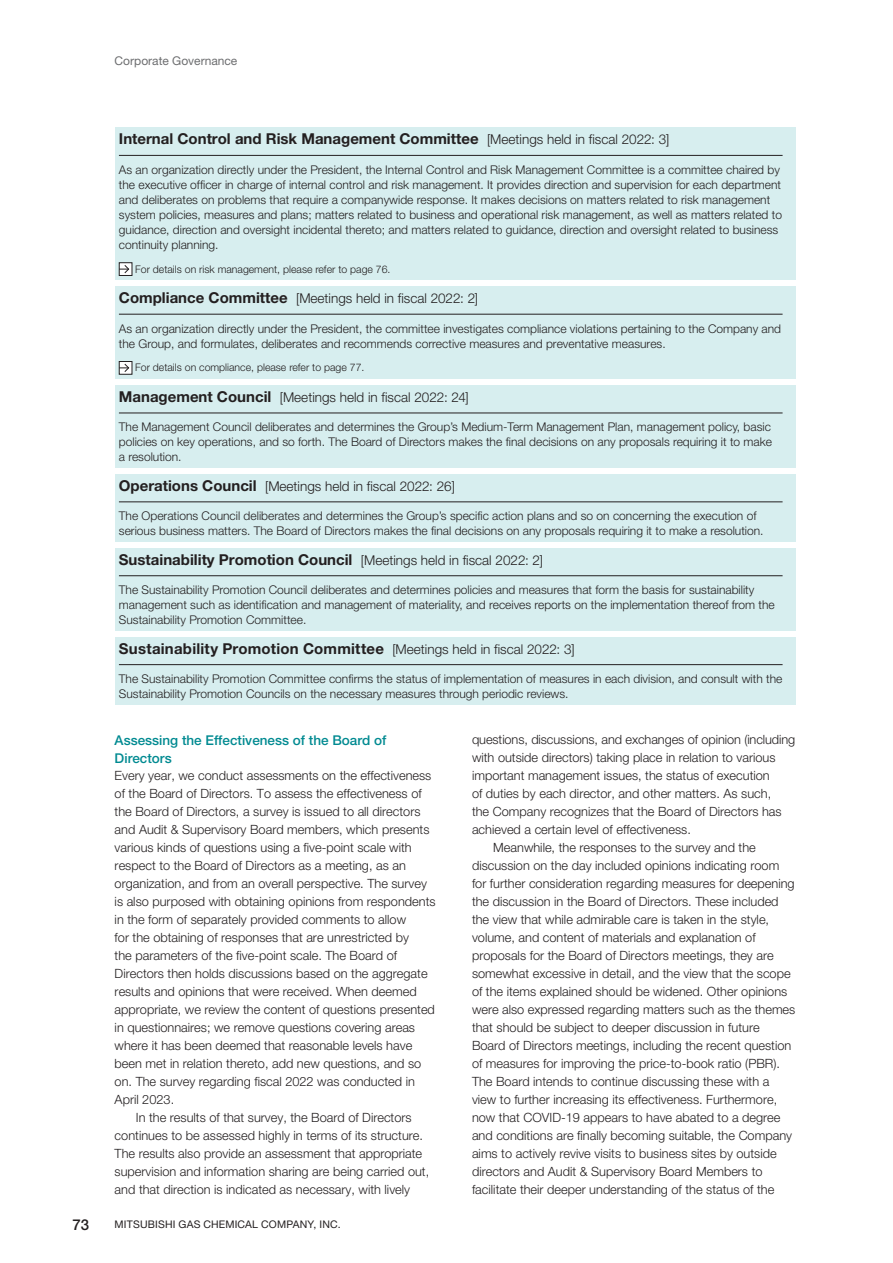
<style>
.page{position:relative;width:893px;height:1263px;background:#fff}
.page>*{position:absolute;margin:0;border:0;box-sizing:border-box;transform-origin:0 0}
.t1{font:700 15px "Helvetica Neue LT Std";color:#231f20}
.t2{font:500 15px "Helvetica Neue LT Std";color:#231f20}
.t3{font:300 13.5px "Helvetica Neue LT Std";color:#231f20}
.t4{font:500 13.5px/18px "Helvetica Neue LT Std";color:#008a91}
.t5{font:300 12.75px "Helvetica Neue LT Std";color:#231f20}
.t6{font:300 12px/15px "Helvetica Neue LT Std";color:#231f20}
.t7{font:12px "Helvetica Neue LT Std";color:#6d6e70}
.t8{font:300 10.5px "Helvetica Neue LT Std";color:#231f20}
.t9{font:10.5px "Helvetica Neue LT Std";letter-spacing:.015em;color:#231f20}
.s1{font-weight:300;font-size:13.5px}
.s2{font-weight:700;font-size:15px}
</style>
<div class="page">
<div style="left:115px;top:128px;width:680px;height:152px;background:#d7eeef"></div>
<hr style="left:119px;top:155px;width:663px;height:1px;background:#231f20">
<div style="left:119px;top:263px;width:13px;height:12px;background:#fff"></div>
<div style="left:119px;top:262px;width:13px;height:14px;border:1px solid #231f20"></div>
<svg style="left:119px;top:264px;width:10px;height:10px"></svg>
<div style="left:115px;top:286px;width:680px;height:93px;background:#d7eeef"></div>
<hr style="left:119px;top:314px;width:663px;height:1px;background:#231f20">
<div style="left:119px;top:362px;width:13px;height:12px;background:#fff"></div>
<div style="left:119px;top:361px;width:13px;height:14px;border:1px solid #231f20"></div>
<svg style="left:119px;top:363px;width:10px;height:10px"></svg>
<div style="left:115px;top:385px;width:680px;height:83px;background:#d7eeef"></div>
<hr style="left:119px;top:413px;width:663px;height:1px;background:#231f20">
<div style="left:115px;top:474px;width:680px;height:68px;background:#d7eeef"></div>
<hr style="left:119px;top:502px;width:663px;height:1px;background:#231f20">
<div style="left:115px;top:548px;width:680px;height:83px;background:#d7eeef"></div>
<hr style="left:119px;top:575px;width:663px;height:1px;background:#231f20">
<div style="left:115px;top:637px;width:680px;height:67px;background:#d7eeef"></div>
<hr style="left:119px;top:664px;width:663px;height:1px;background:#231f20">
<p class="t7" style="left:115px;top:57px;width:124px">Corporate Governance</p>
<p class="t1" style="left:119px;top:134px;width:552px">Internal Control and Risk Management Committee <span class="s1">[Meetings held in fiscal 2022: 3]</span></p>
<p class="t6" style="left:119px;top:163px;width:664px">As an organization directly under the President, the Internal Control and Risk Management Committee is a committee chaired by the executive officer in charge of internal control and risk management. It provides direction and supervision for each department and deliberates on problems that require a companywide response. It makes decisions on matters related to risk management system policies, measures and plans; matters related to business and operational risk management, as well as matters related to guidance, direction and oversight incidental thereto; and matters related to guidance, direction and oversight related to business continuity planning.</p>
<p class="t8" style="left:135px;top:265px;width:257px">For details on risk management, please refer to page 76.</p>
<p class="t3" style="left:119px;top:293px;width:361px"><span class="s2">Compliance Committee</span> [Meetings held in fiscal 2022: 2]</p>
<p class="t6" style="left:119px;top:322px;width:663px">As an organization directly under the President, the committee investigates compliance violations pertaining to the Company and the Group, and formulates, deliberates and recommends corrective measures and preventative measures.</p>
<p class="t8" style="left:135px;top:364px;width:231px">For details on compliance, please refer to page 77.</p>
<p class="t3" style="left:119px;top:392px;width:351px"><span class="s2">Management Council</span> [Meetings held in fiscal 2022: 24]</p>
<p class="t6" style="left:119px;top:421px;width:654px;text-align:justify">The Management Council deliberates and determines the Group’s Medium-Term Management Plan, management policy, basic policies on key operations, and so forth. The Board of Directors makes the final decisions on any proposals requiring it to make a resolution.</p>
<p class="t3" style="left:119px;top:481px;width:337px"><span class="s2">Operations Council</span> [Meetings held in fiscal 2022: 26]</p>
<p class="t6" style="left:119px;top:510px;width:646px">The Operations Council deliberates and determines the Group’s specific action plans and so on concerning the execution of serious business matters. The Board of Directors makes the final decisions on any proposals requiring it to make a resolution.</p>
<p class="t1" style="left:119px;top:554px;width:425px">Sustainability Promotion Council <span class="s1">[Meetings held in fiscal 2022: 2]</span></p>
<p class="t6" style="left:119px;top:584px;width:657px">The Sustainability Promotion Council deliberates and determines policies and measures that form the basis for sustainability management such as identification and management of materiality, and receives reports on the implementation thereof from the<br>Sustainability Promotion Committee.</p>
<p class="t1" style="left:119px;top:643px;width:457px">Sustainability Promotion Committee <span class="s1">[Meetings held in fiscal 2022: 3]</span></p>
<p class="t6" style="left:119px;top:673px;width:665px">The Sustainability Promotion Committee confirms the status of implementation of measures in each division, and consult with the<br>Sustainability Promotion Councils on the necessary measures through periodic reviews.</p>
<p class="t4" style="left:115px;top:732px;width:273px">Assessing the Effectiveness of the Board of<br>Directors</p>
<p class="t5" style="left:115px;top:771px;width:318px">Every year, we conduct assessments on the effectiveness</p>
<p class="t5" style="left:115px;top:789px;width:308px">of the Board of Directors. To assess the effectiveness of</p>
<p class="t5" style="left:115px;top:807px;width:307px">the Board of Directors, a survey is issued to all directors</p>
<p class="t5" style="left:115px;top:825px;width:316px">and Audit &amp; Supervisory Board members, which presents</p>
<p class="t5" style="left:115px;top:843px;width:298px">various kinds of questions using a five-point scale with</p>
<p class="t5" style="left:115px;top:861px;width:293px">respect to the Board of Directors as a meeting, as an</p>
<p class="t5" style="left:115px;top:879px;width:314px">organization, and from an overall perspective. The survey</p>
<p class="t5" style="left:115px;top:897px;width:322px">is also purposed with obtaining opinions from respondents</p>
<p class="t5" style="left:115px;top:915px;width:293px">in the form of separately provided comments to allow</p>
<p class="t5" style="left:115px;top:933px;width:296px">for the obtaining of responses that are unrestricted by</p>
<p class="t5" style="left:115px;top:951px;width:284px">the parameters of the five-point scale. The Board of</p>
<p class="t5" style="left:115px;top:969px;width:314px">Directors then holds discussions based on the aggregate</p>
<p class="t5" style="left:115px;top:987px;width:303px">results and opinions that were received. When deemed</p>
<p class="t5" style="left:115px;top:1005px;width:322px">appropriate, we review the content of questions presented</p>
<p class="t5" style="left:115px;top:1023px;width:302px">in questionnaires; we remove questions covering areas</p>
<p class="t5" style="left:115px;top:1041px;width:299px">where it has been deemed that reasonable levels have</p>
<p class="t5" style="left:115px;top:1059px;width:308px">been met in relation thereto, add new questions, and so</p>
<p class="t5" style="left:115px;top:1077px;width:302px">on. The survey regarding fiscal 2022 was conducted in</p>
<p class="t5" style="left:115px;top:1095px;width:61px">April 2023.</p>
<p class="t5" style="left:136px;top:1113px;width:277px">In the results of that survey, the Board of Directors</p>
<p class="t5" style="left:115px;top:1131px;width:310px">continues to be assessed highly in terms of its structure.</p>
<p class="t5" style="left:115px;top:1149px;width:309px">The results also provide an assessment that appropriate</p>
<p class="t5" style="left:115px;top:1167px;width:316px">supervision and information sharing are being carried out,</p>
<p class="t5" style="left:115px;top:1185px;width:297px">and that direction is indicated as necessary, with lively</p>
<p class="t2" style="left:73px;top:1219px;width:18px">73</p>
<p class="t9" style="left:115px;top:1221px;width:227px">MITSUBISHI GAS CHEMICAL COMPANY, INC.</p>
<p class="t5" style="left:472px;top:735px;width:325px">questions, discussions, and exchanges of opinion (including</p>
<p class="t5" style="left:472px;top:753px;width:305px">with outside directors) taking place in relation to various</p>
<p class="t5" style="left:472px;top:771px;width:299px">important management issues, the status of execution</p>
<p class="t5" style="left:472px;top:789px;width:301px">of duties by each director, and other matters. As such,</p>
<p class="t5" style="left:472px;top:807px;width:311px">the Company recognizes that the Board of Directors has</p>
<p class="t5" style="left:472px;top:825px;width:220px">achieved a certain level of effectiveness.</p>
<p class="t5" style="left:493px;top:843px;width:264px">Meanwhile, the responses to the survey and the</p>
<p class="t5" style="left:472px;top:861px;width:309px">discussion on the day included opinions indicating room</p>
<p class="t5" style="left:472px;top:879px;width:324px">for further consideration regarding measures for deepening</p>
<p class="t5" style="left:472px;top:897px;width:308px">the discussion in the Board of Directors. These included</p>
<p class="t5" style="left:472px;top:915px;width:298px">the view that while admirable care is taken in the style,</p>
<p class="t5" style="left:472px;top:933px;width:285px">volume, and content of materials and explanation of</p>
<p class="t5" style="left:472px;top:951px;width:303px">proposals for the Board of Directors meetings, they are</p>
<p class="t5" style="left:472px;top:969px;width:320px">somewhat excessive in detail, and the view that the scope</p>
<p class="t5" style="left:472px;top:987px;width:317px">of the items explained should be widened. Other opinions</p>
<p class="t5" style="left:472px;top:1005px;width:325px">were also expressed regarding matters such as the themes</p>
<p class="t5" style="left:472px;top:1023px;width:289px">that should be subject to deeper discussion in future</p>
<p class="t5" style="left:472px;top:1041px;width:321px">Board of Directors meetings, including the recent question</p>
<p class="t5" style="left:472px;top:1059px;width:309px">of measures for improving the price-to-book ratio (PBR).</p>
<p class="t5" style="left:472px;top:1077px;width:299px">The Board intends to continue discussing these with a</p>
<p class="t5" style="left:472px;top:1095px;width:307px">view to further increasing its effectiveness. Furthermore,</p>
<p class="t5" style="left:472px;top:1113px;width:310px">now that COVID-19 appears to have abated to a degree</p>
<p class="t5" style="left:472px;top:1131px;width:321px">and conditions are finally becoming suitable, the Company</p>
<p class="t5" style="left:472px;top:1149px;width:306px">aims to actively revive visits to business sites by outside</p>
<p class="t5" style="left:472px;top:1167px;width:292px">directors and Audit &amp; Supervisory Board Members to</p>
<p class="t5" style="left:472px;top:1185px;width:304px">facilitate their deeper understanding of the status of the</p>
</div>
